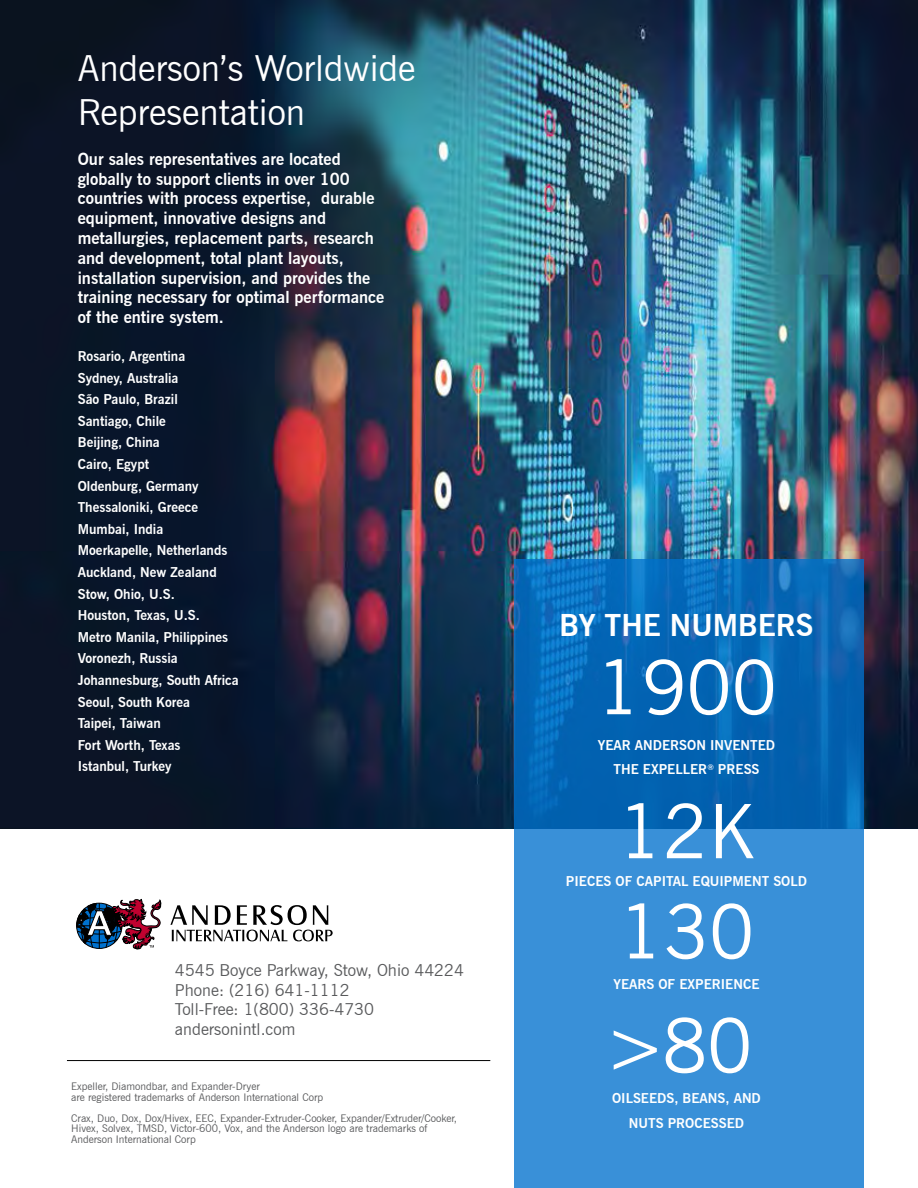
<style>
.page{position:relative;width:918px;height:1188px;background:#fff}
.page>*{position:absolute;margin:0;border:0;box-sizing:border-box;transform-origin:0 0}
.t1{font:75px "News Gothic BT";color:#fff}
.t2{font:36px/43.2px "News Gothic BT";color:#fff}
.t3{font:700 30px "News Gothic BT";color:#fff}
.t4{font:700 16.5px/19.8px "News Gothic BT";color:#fff}
.t5{font:16.5px/19.8px "News Gothic BT";color:#58595b}
.t6{font:700 13.5px/21.6px "News Gothic BT";color:#fff;text-align:center}
.t7{font:10.5px/10.5px "News Gothic BT";color:#58595b}
</style>
<div class="page">
<img style="left:0;top:0;width:918px;height:829px">
<svg style="left:170px;top:905px;width:163px;height:36px"></svg>
<svg style="left:76px;top:899px;width:85px;height:51px"></svg>
<svg style="left:514px;top:559px;width:350px;height:629px;background:#237ec9"></svg>
<hr style="left:67px;top:1060px;width:423px;height:1px;background:#000">
<h2 class="t2" style="left:78px;top:47px;width:339px">Anderson’s Worldwide<br>Representation</h2>
<p class="t4" style="left:78px;top:149px;width:308px">Our sales representatives are located globally to support clients in over 100 countries with process expertise, durable equipment, innovative designs and metallurgies, replacement parts, research and development, total plant layouts, installation supervision, and provides the training necessary for optimal performance of the entire system.</p>
<p class="t6" style="left:78px;top:345px;width:163px;text-align:left">Rosario, Argentina<br>Sydney, Australia<br>São Paulo, Brazil<br>Santiago, Chile<br>Beijing, China<br>Cairo, Egypt<br>Oldenburg, Germany<br>Thessaloniki, Greece<br>Mumbai, India<br>Moerkapelle, Netherlands<br>Auckland, New Zealand<br>Stow, Ohio, U.S.<br>Houston, Texas, U.S.<br>Metro Manila, Philippines<br>Voronezh, Russia<br>Johannesburg, South Africa<br>Seoul, South Korea<br>Taipei, Taiwan<br>Fort Worth, Texas<br>Istanbul, Turkey</p>
<p class="t5" style="left:175px;top:960px;width:291px">4545 Boyce Parkway, Stow, Ohio 44224<br>Phone: (216) 641-1112<br>Toll-Free: 1(800) 336-4730 andersonintl.com</p>
<p class="t7" style="left:71px;top:1081px;width:253px">Expeller, Diamondbar, and Expander-Dryer<br>are registered trademarks of Anderson International Corp</p>
<p class="t7" style="left:71px;top:1113px;width:387px">Crax, Duo, Dox, Dox/Hivex, EEC, Expander-Extruder-Cooker, Expander/Extruder/Cooker,<br>Hivex, Solvex, TMSD, Victor-600, Vox, and the Anderson logo are trademarks of<br>Anderson International Corp</p>
<h3 class="t3" style="left:559px;top:607px;width:256px">BY THE NUMBERS</h3>
<h1 class="t1" style="left:596px;top:642px;width:182px">1900</h1>
<p class="t6" style="left:598px;top:733px;width:179px;line-height:24px">YEAR ANDERSON INVENTED<br>THE EXPELLER<sup>®</sup> PRESS</p>
<h1 class="t1" style="left:618px;top:786px;width:139px">12K</h1>
<p class="t6" style="left:566px;top:870px;width:243px">PIECES OF CAPITAL EQUIPMENT SOLD</p>
<h1 class="t1" style="left:619px;top:886px;width:137px">130</h1>
<p class="t6" style="left:613px;top:973px;width:148px">YEARS OF EXPERIENCE</p>
<h1 class="t1" style="left:604px;top:1000px;width:150px">&gt;80</h1>
<p class="t6" style="left:612px;top:1086px;width:150px;line-height:24.6px">OILSEEDS, BEANS, AND<br>NUTS PROCESSED</p>
</div>
